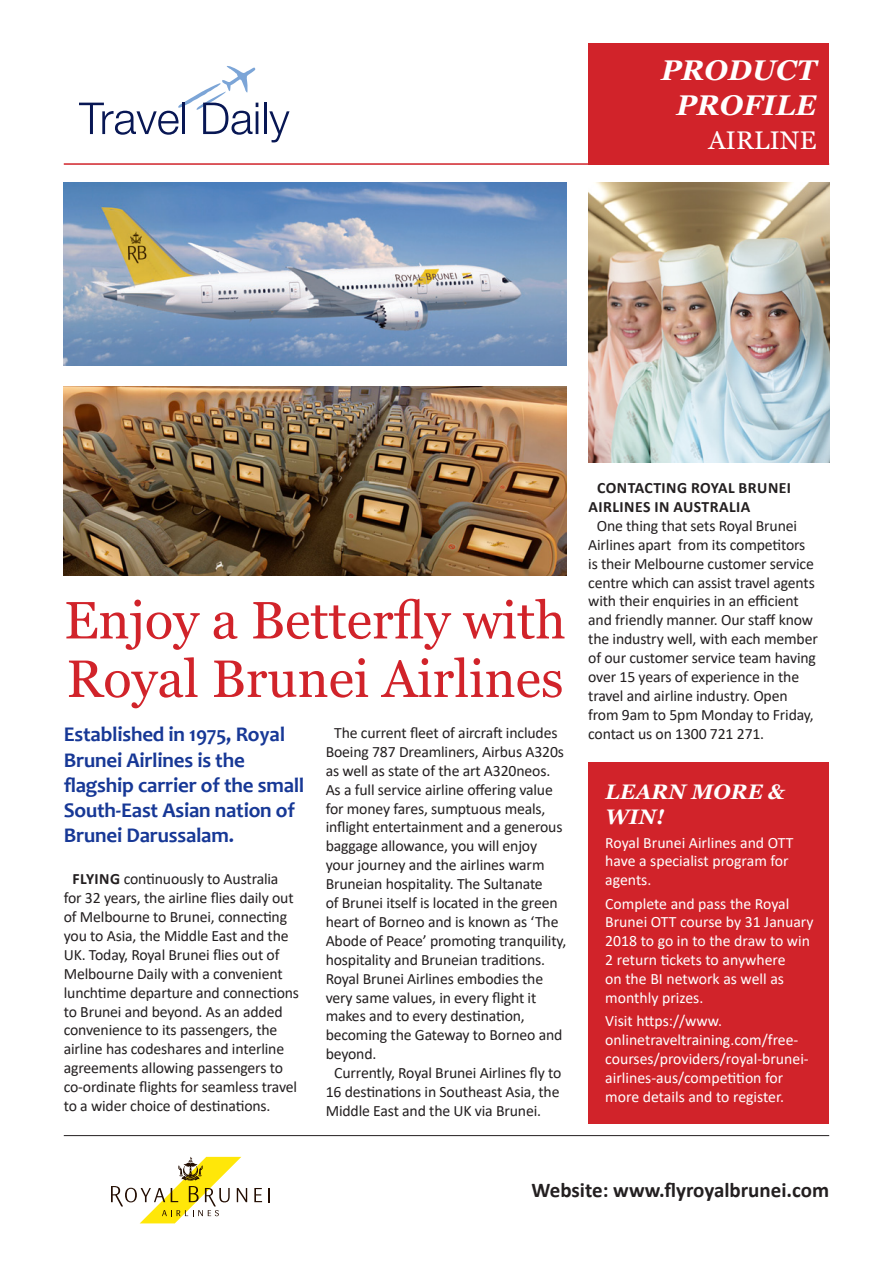
<style>
.page{position:relative;width:893px;height:1263px;background:#fff}
.page>*{position:absolute;margin:0;border:0;box-sizing:border-box;transform-origin:0 0}
.t1{font:52.5px/58.5px "Georgia";color:#d1232a}
.t2{font:italic 700 28.5px/34.2px "Georgia";letter-spacing:.01em;color:#fff;text-align:center}
.t3{font:25.5px "Georgia";letter-spacing:.01em;color:#fff}
.TD_blue_heading{font:700 21px/25.2px "Candara";letter-spacing:-.01em;color:#173896}
.t4{font:700 21px "Calibri";color:#231f20}
.TD_subsequent_paragr{font:italic 700 21px/25.2px "Georgia";letter-spacing:.01em;color:#fff}
.TD_subsequent_paragr-2{font:15.75px/18.9px "Calibri";letter-spacing:-.01em;color:#231f20}
.TD_subsequent_paragr-3{font:15.75px/18.9px "Calibri";color:#fff}
.TD_subsequent_paragr-4{font:700 15.75px/18.9px "Calibri";letter-spacing:.03em;color:#231f20}
.s1{font-weight:700}
</style>
<div class="page">
<hr style="left:64px;top:1135px;width:765px;height:1px;background:#231f20">
<svg style="left:79px;top:66px;width:179px;height:69px"></svg>
<hr style="left:264px;top:103px;width:3px;height:31px;background:#081754">
<svg style="left:269px;top:111px;width:20px;height:31px"></svg>
<div style="left:588px;top:44px;width:241px;height:121px;background:#d1232a"></div>
<hr style="left:64px;top:163px;width:765px;height:2px;background:#d1232a">
<div style="left:588px;top:762px;width:241px;height:362px;background:#d1232a"></div>
<svg style="left:254px;top:1188px;width:8px;height:14px"></svg>
<svg style="left:268px;top:1188px;width:2px;height:14px"></svg>
<svg style="left:111px;top:1157px;width:136px;height:66px"></svg>
<img style="left:588px;top:183px;width:241px;height:279px">
<img style="left:64px;top:183px;width:502px;height:183px">
<img style="left:64px;top:387px;width:502px;height:188px">
<p class="t2" style="left:661px;top:53px;width:157px">PRODUCT<br>PROFILE</p>
<p class="t3" style="left:708px;top:125px;width:109px">AIRLINE</p>
<p class="t1" style="left:64px;top:592px;width:503px">Enjoy a Betterfly with<br>Royal Brunei Airlines</p>
<p class="TD_blue_heading" style="left:64px;top:722px;width:242px">Established in 1975, Royal<br>Brunei Airlines is the flagship carrier of the small<br>South-East Asian nation of<br>Brunei Darussalam.</p>
<p class="TD_subsequent_paragr-2" style="left:64px;top:869px;width:237px;text-indent:9px"><span class="s1">FLYING</span> continuously to Australia for 32 years, the airline flies daily out of Melbourne to Brunei, connecting you to Asia, the Middle East and the UK. Today, Royal Brunei flies out of Melbourne Daily with a convenient lunchtime departure and connections to Brunei and beyond. As an added convenience to its passengers, the airline has codeshares and interline agreements allowing passengers to co-ordinate flights for seamless travel to a wider choice of destinations.</p>
<p class="TD_subsequent_paragr-2" style="left:326px;top:723px;width:242px;text-indent:9px">The current fleet of aircraft includes Boeing 787 Dreamliners, Airbus A320s as well as state of the art A320neos.<br>As a full service airline offering value for money fares, sumptuous meals, inflight entertainment and a generous baggage allowance, you will enjoy your journey and the airlines warm Bruneian hospitality. The Sultanate<br>of Brunei itself is located in the green heart of Borneo and is known as ‘The Abode of Peace’ promoting tranquility, hospitality and Bruneian traditions.<br>Royal Brunei Airlines embodies the very same values, in every flight it makes and to every destination, becoming the Gateway to Borneo and beyond.</p>
<p class="TD_subsequent_paragr-2" style="left:326px;top:1063px;width:237px;text-align:justify;text-indent:9px">Currently, Royal Brunei Airlines fly to 16 destinations in Southeast Asia, the Middle East and the UK via Brunei.</p>
<p class="TD_subsequent_paragr-4" style="left:588px;top:478px;width:204px;text-indent:9px">CONTACTING ROYAL BRUNEI<br>AIRLINES IN AUSTRALIA</p>
<p class="TD_subsequent_paragr-2" style="left:588px;top:516px;width:231px;text-indent:9px">One thing that sets Royal Brunei Airlines apart from its competitors is their Melbourne customer service centre which can assist travel agents with their enquiries in an efficient and friendly manner. Our staff know the industry well, with each member of our customer service team having over 15 years of experience in the travel and airline industry. Open from 9am to 5pm Monday to Friday, contact us on 1300 721 271.</p>
<p class="TD_subsequent_paragr" style="left:605px;top:779px;width:181px">LEARN MORE &amp;<br>WIN!</p>
<p class="TD_subsequent_paragr-3" style="left:605px;top:832px;width:190px">Royal Brunei Airlines and OTT have a specialist program for agents.</p>
<p class="TD_subsequent_paragr-3" style="left:605px;top:893px;width:210px">Complete and pass the Royal<br>Brunei OTT course by 31 January<br>2018 to go in to the draw to win<br>2 return tickets to anywhere<br>on the BI network as well as monthly prizes.</p>
<p class="TD_subsequent_paragr-3" style="left:605px;top:1011px;width:205px">Visit https://www. onlinetraveltraining.com/free&shy;courses/providers/royal-brunei&shy;airlines-aus/competition for more details and to register.</p>
<p class="t4" style="left:531px;top:1175px;width:299px">Website: www.flyroyalbrunei.com</p>
</div>
